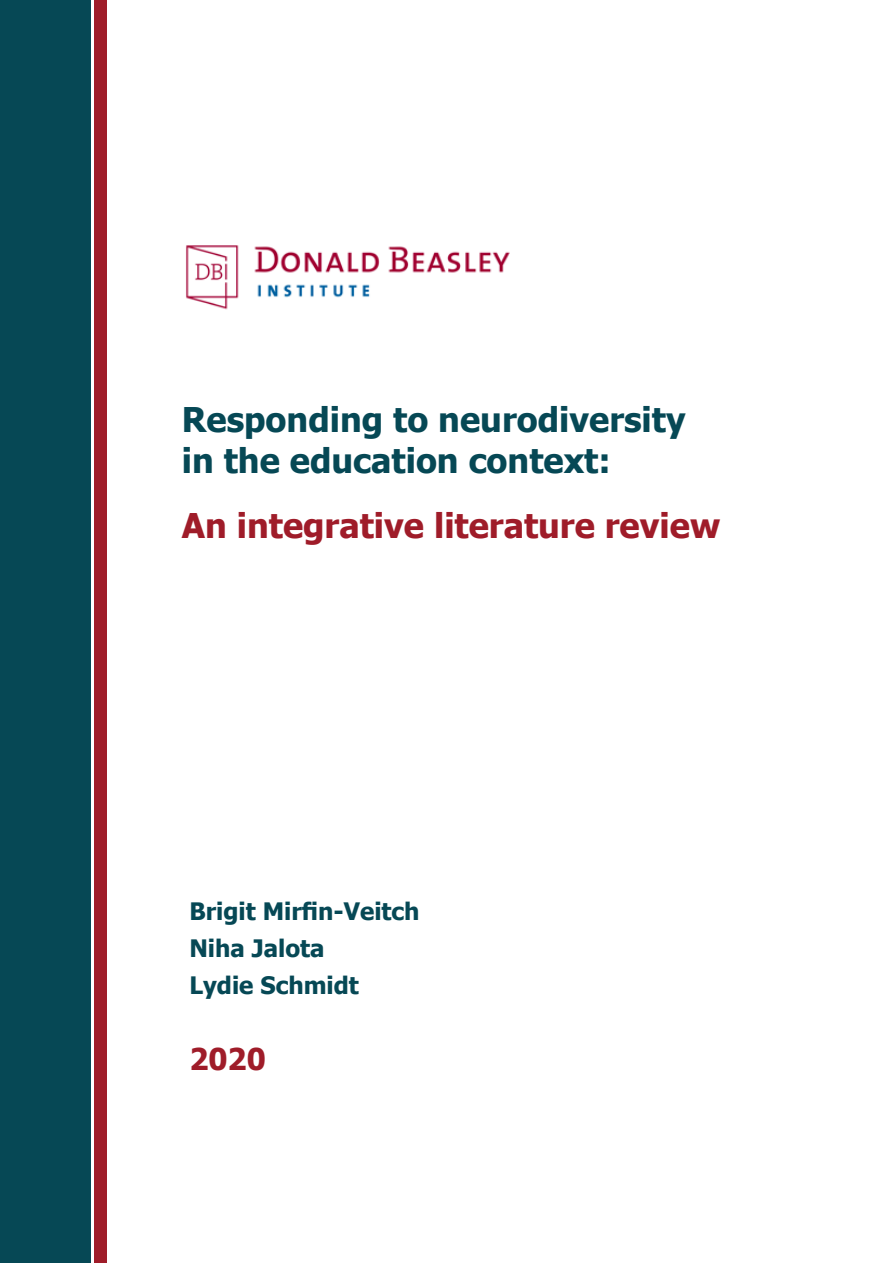
<style>
.page{position:relative;width:893px;height:1263px;background:#fff}
.page>*{position:absolute;margin:0;border:0;box-sizing:border-box;transform-origin:0 0}
.t1{font:700 34.05px/40.8px "Tahoma";color:#064855}
.t2{font:700 34.05px "Tahoma";color:#9f1c29}
.t3{font:700 30px "Tahoma";color:#9f1c29}
.t4{font:700 24px/37.3px "Tahoma";color:#064855}
</style>
<div class="page">
<img style="left:186px;top:245px;width:324px;height:65px">
<div style="left:0;top:0;width:91px;height:1263px;background:#064855"></div>
<div style="left:94px;top:0;width:12px;height:1263px;background:#9f1c29"></div>
<p class="t1" style="left:182px;top:397px;width:505px">Responding to neurodiversity in the education context:</p>
<p class="t2" style="left:182px;top:502px;width:540px">An integrative literature review</p>
<p class="t4" style="left:189px;top:891px;width:232px">Brigit Mirfin-Veitch<br>Niha Jalota<br>Lydie Schmidt</p>
<p class="t3" style="left:189px;top:1037px;width:78px">2020</p>
</div>
